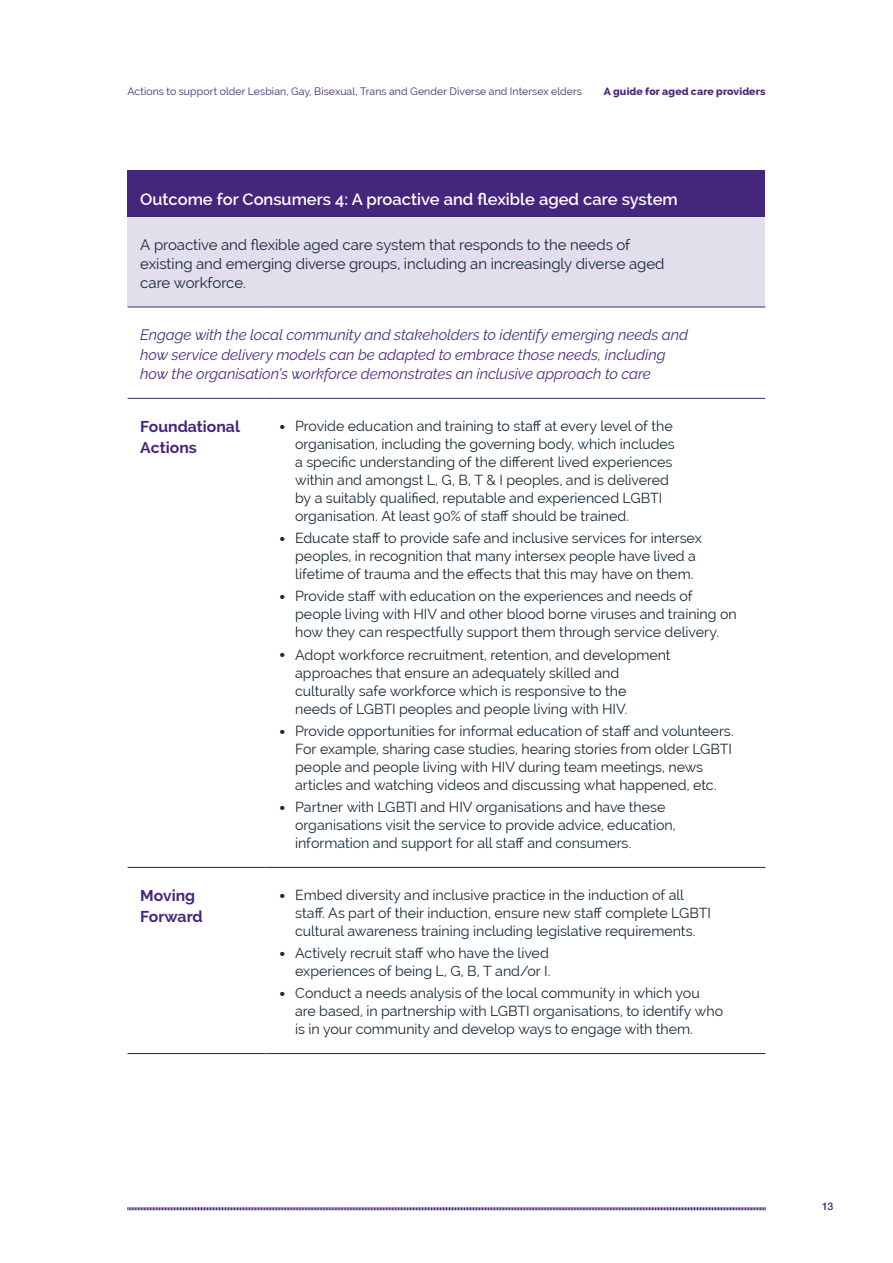
<style>
.page{position:relative;width:893px;height:1263px;background:#fff}
.page>*{position:absolute;margin:0;border:0;box-sizing:border-box;transform-origin:0 0}
.H2_Table_text_bold_H{font:600 16.5px "Raleway";color:#fff}
.Table_Text_Left_Head{font:700 15.75px/20.2px "Raleway";color:#46257c}
.Table_Itallic_Pull_Q{font:italic 15px/19.5px "Raleway";letter-spacing:-.005em;color:#4d2d80}
.Table_Intro_Text{font:15px/18.8px "Raleway";letter-spacing:-.005em;color:#172938}
.t1{font:14.25px/18px "Raleway";letter-spacing:-.005em;color:#172938}
.t2{font:10.5px "Raleway";letter-spacing:.01em;color:#46257c}
.t3{font:800 10.5px "Raleway";letter-spacing:.01em;color:#46257c}
.t4{font:500 10.5px "Helvetica Neue LT Std";color:#46257c}
.s1{font-size:24px}
</style>
<div class="page">
<svg style="left:127px;top:1207px;width:639px;height:4px;background:#a191bd"></svg>
<div style="left:128px;top:170px;width:637px;height:47px;background:#46257c"></div>
<div style="left:128px;top:217px;width:637px;height:90px;background:#e2deec"></div>
<hr style="left:128px;top:307px;width:137px;height:1px;background:#46257c">
<hr style="left:265px;top:307px;width:500px;height:1px;background:#46257c">
<hr style="left:128px;top:398px;width:137px;height:1px;background:#46257c">
<hr style="left:265px;top:398px;width:500px;height:1px;background:#46257c">
<hr style="left:128px;top:867px;width:137px;height:1px;background:#172938">
<hr style="left:265px;top:867px;width:500px;height:1px;background:#172938">
<hr style="left:128px;top:1053px;width:137px;height:1px;background:#172938">
<hr style="left:265px;top:1053px;width:500px;height:1px;background:#172938">
<p class="t2" style="left:128px;top:85px;width:456px">Actions to support older Lesbian, Gay, Bisexual, Trans and Gender Diverse and Intersex elders</p>
<p class="t3" style="left:604px;top:85px;width:163px">A guide for aged care providers</p>
<p class="H2_Table_text_bold_H" style="left:140px;top:189px;width:539px">Outcome for Consumers 4: A proactive and flexible aged care system</p>
<p class="Table_Intro_Text" style="left:140px;top:236px;width:526px">A proactive and flexible aged care system that responds to the needs of existing and emerging diverse groups, including an increasingly diverse aged care workforce.</p>
<p class="Table_Itallic_Pull_Q" style="left:140px;top:325px;width:549px">Engage with the local community and stakeholders to identify emerging needs and how service delivery models can be adapted to embrace those needs, including how the organisation’s workforce demonstrates an inclusive approach to care</p>
<h2 class="Table_Text_Left_Head" style="left:140px;top:417px;width:101px">Foundational<br>Actions</h2>
<p class="t1" style="left:295px;top:417px;width:381px;text-indent:-17px"><span class="s1">•</span> Provide education and training to staff at every level of the organisation, including the governing body, which includes a specific understanding of the different lived experiences within and amongst L, G, B, T &amp; I peoples, and is delivered by a suitably qualified, reputable and experienced LGBTI organisation. At least 90% of staff should be trained.</p>
<p class="t1" style="left:295px;top:529px;width:408px;text-indent:-17px"><span class="s1">•</span> Educate staff to provide safe and inclusive services for intersex peoples, in recognition that many intersex people have lived a lifetime of trauma and the effects that this may have on them.</p>
<p class="t1" style="left:295px;top:587px;width:443px;text-indent:-17px"><span class="s1">•</span> Provide staff with education on the experiences and needs of people living with HIV and other blood borne viruses and training on how they can respectfully support them through service delivery.</p>
<p class="t1" style="left:295px;top:646px;width:377px;text-indent:-17px"><span class="s1">•</span> Adopt workforce recruitment, retention, and development approaches that ensure an adequately skilled and culturally safe workforce which is responsive to the needs of LGBTI peoples and people living with HIV.</p>
<p class="t1" style="left:295px;top:722px;width:440px;text-indent:-17px"><span class="s1">•</span> Provide opportunities for informal education of staff and volunteers.<br>For example, sharing case studies, hearing stories from older LGBTI people and people living with HIV during team meetings, news articles and watching videos and discussing what happened, etc.</p>
<p class="t1" style="left:295px;top:798px;width:382px;text-indent:-17px"><span class="s1">•</span> Partner with LGBTI and HIV organisations and have these organisations visit the service to provide advice, education, information and support for all staff and consumers.</p>
<h2 class="Table_Text_Left_Head" style="left:140px;top:886px;width:64px">Moving<br>Forward</h2>
<p class="t1" style="left:295px;top:886px;width:417px;text-indent:-17px"><span class="s1">•</span> Embed diversity and inclusive practice in the induction of all staff. As part of their induction, ensure new staff complete LGBTI cultural awareness training including legislative requirements.</p>
<p class="t1" style="left:278px;top:944px;width:274px;text-align:right"><span class="s1">•</span> Actively recruit staff who have the lived experiences of being L, G, B, T and/or I.</p>
<p class="t1" style="left:295px;top:984px;width:429px;text-indent:-17px"><span class="s1">•</span> Conduct a needs analysis of the local community in which you are based, in partnership with LGBTI organisations, to identify who is in your community and develop ways to engage with them.</p>
<p class="t4" style="left:822px;top:1200px;width:13px">13</p>
</div>
